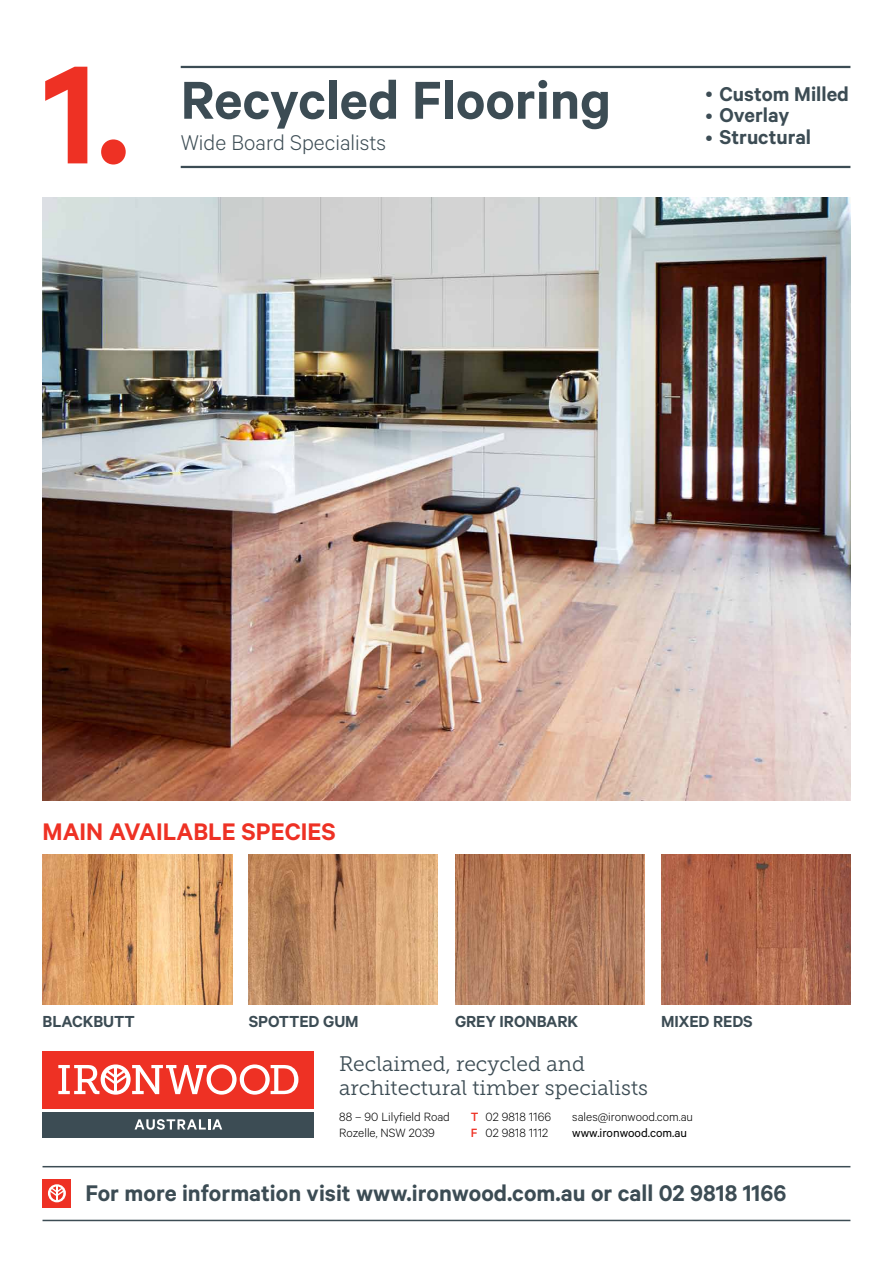
<style>
.page{position:relative;width:893px;height:1263px;background:#fff}
.page>*{position:absolute;margin:0;border:0;box-sizing:border-box;transform-origin:0 0}
.t1{font:600 157.5px "Calibre";color:#ee3124}
.t2{font:600 60px "Calibre";color:#3c4c54}
.t3{font:600 27px "Calibre";color:#ee3124}
.t4{font:600 25.5px "Calibre";color:#3c4c54}
.t5{font:300 24px "Calibre";color:#3c4c54}
.t6{font:600 22.5px "Calibre";color:#3c4c54}
.t7{font:21px/24px "Museo Slab 300";color:#3c4c54}
.t8{font:600 18px "Calibre";letter-spacing:-.005em;color:#3c4c54}
.t9{font:300 13.5px/16.5px "Calibre";color:#000}
.t10{font:13.5px "Calibre";color:#000}
.s1{font-size:18px}
.s2{font-weight:500;color:#ee3124}
</style>
<div class="page">
<img style="left:43px;top:198px;width:807px;height:602px">
<hr style="left:181px;top:66px;width:669px;height:2px;background:#3c4c54">
<hr style="left:181px;top:166px;width:669px;height:2px;background:#3c4c54">
<img style="left:661px;top:854px;width:189px;height:151px">
<img style="left:455px;top:854px;width:189px;height:151px">
<img style="left:249px;top:854px;width:189px;height:151px">
<img style="left:43px;top:854px;width:189px;height:151px">
<div style="left:43px;top:1179px;width:28px;height:29px;background:#ee3124"></div>
<svg style="left:48px;top:1184px;width:18px;height:18px"></svg>
<hr style="left:43px;top:1166px;width:807px;height:1px;background:#3c4c54">
<hr style="left:43px;top:1220px;width:807px;height:1px;background:#3c4c54">
<div style="left:43px;top:1112px;width:271px;height:26px;background:#3c4c54"></div>
<div style="left:43px;top:1051px;width:271px;height:58px;background:#ee3124"></div>
<svg style="left:135px;top:1119px;width:87px;height:11px"></svg>
<svg style="left:58px;top:1064px;width:240px;height:31px"></svg>
<h1 class="t1" style="left:43px;top:21px;width:89px">1.</h1>
<h2 class="t2" style="left:181px;top:64px;width:432px">Recycled Flooring</h2>
<h3 class="t6" style="left:706px;top:80px;width:145px"><span class="s1">•</span> Custom Milled</h3>
<h3 class="t6" style="left:706px;top:102px;width:85px"><span class="s1">•</span> Overlay</h3>
<h3 class="t5" style="left:181px;top:128px;width:207px">Wide Board Specialists</h3>
<h3 class="t6" style="left:706px;top:124px;width:107px"><span class="s1">•</span> Structural</h3>
<h3 class="t3" style="left:43px;top:815px;width:242px">MAIN AVAILABLE Species</h3>
<h3 class="t8" style="left:43px;top:1011px;width:94px">BLACKBUTT</h3>
<h3 class="t8" style="left:249px;top:1011px;width:111px">SPOTTED GUM</h3>
<h3 class="t8" style="left:455px;top:1011px;width:125px">GREY IRONBARK</h3>
<h3 class="t8" style="left:661px;top:1011px;width:63px">Mixed reds</h3>
<h3 class="t7" style="left:339px;top:1051px;width:310px">Reclaimed, recycled and architectural timber specialists</h3>
<p class="t9" style="left:339px;top:1108px;width:112px">88 – 90 Lilyfield Road<br>Rozelle, NSW 2039</p>
<p class="t9" style="left:471px;top:1108px;width:82px"><span class="s2">T</span> 02 9818 1166<br><span class="s2">F</span> 02 9818 1112</p>
<p class="t9" style="left:572px;top:1108px;width:122px">sales@ironwood.com.au</p>
<p class="t10" style="left:572px;top:1125px;width:116px">www.ironwood.com.au</p>
<h3 class="t4" style="left:85px;top:1177px;width:702px">For more information visit www.ironwood.com.au or call 02 9818 1166</h3>
</div>
